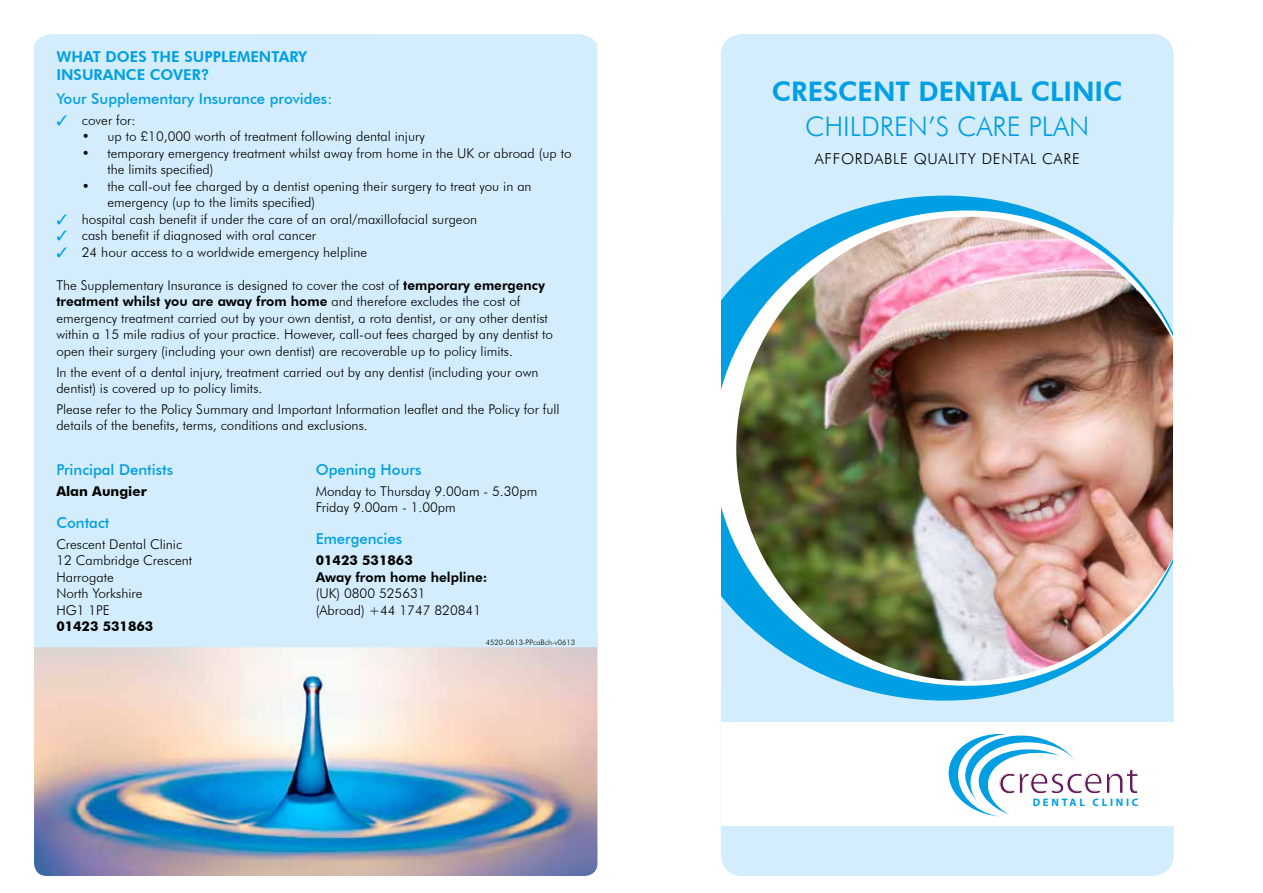
<style>
.page{position:relative;width:1263px;height:893px;background:#fff}
.page>*{position:absolute;margin:0;border:0;box-sizing:border-box;transform-origin:0 0}
.t1{font:40.35px "Myriad Pro";color:#611e57}
.t2{font:800 27px "Futura BT";color:#009fe3}
.t3{font:300 27px "Futura BT";color:#009fe3}
.t4{font:500 15px "Futura BT";color:#009fe3}
.t5{font:800 15px/18px "Futura BT";color:#009fe3}
.t6{font:300 15px "Futura BT";letter-spacing:.05em;color:#000}
.t7{font:300 13.5px/16.5px "Futura BT";color:#000}
.t8{font:700 13.5px "Futura BT";color:#000}
.t9{font:800 13.5px "Futura BT";color:#000}
.t10{font:700 10.8px "Myriad Pro";letter-spacing:.25em;color:#009fe3}
.t11{font:300 7.5px "Futura BT";color:#000}
.s1{font-weight:800}
</style>
<div class="page">
<div style="left:721px;top:34px;width:453px;height:842px;background:#d4edfc;border-radius:21px"></div>
<svg style="left:721px;top:196px;width:453px;height:505px"></svg>
<div style="left:721px;top:723px;width:453px;height:103px;background:#fff"></div>
<img style="left:736px;top:217px;width:437px;height:464px">
<svg style="left:948px;top:733px;width:128px;height:83px"></svg>
<img style="left:34px;top:647px;width:563px;height:229px">
<div style="left:34px;top:34px;width:563px;height:613px;background:#d4edfc"></div>
<svg style="left:57px;top:115px;width:10px;height:10px"></svg>
<svg style="left:57px;top:214px;width:10px;height:10px"></svg>
<svg style="left:57px;top:231px;width:10px;height:10px"></svg>
<svg style="left:57px;top:247px;width:10px;height:10px"></svg>
<p class="t5" style="left:56px;top:48px;width:251px">What does the Supplementary insurance cover?</p>
<p class="t4" style="left:56px;top:90px;width:277px">Your Supplementary Insurance provides:</p>
<p class="t7" style="left:82px;top:112px;width:55px">cover for:</p>
<p class="t7" style="left:82px;top:128px;width:344px">• up to £10,000 worth of treatment following dental injury</p>
<p class="t7" style="left:107px;top:145px;width:466px;text-indent:-26px">• temporary emergency treatment whilst away from home in the U K or abroad (up to the limits specified)</p>
<p class="t7" style="left:82px;top:178px;width:451px">• the call-out fee charged by a dentist opening their surgery to treat you in an</p>
<p class="t7" style="left:107px;top:194px;width:209px">emergency (up to the limits specified)</p>
<p class="t7" style="left:82px;top:211px;width:397px">hospital cash benefit if under the care of an oral/maxillofacial surgeon</p>
<p class="t7" style="left:82px;top:227px;width:236px">cash benefit if diagnosed with oral cancer</p>
<p class="t7" style="left:82px;top:244px;width:287px">24 hour access to a worldwide emergency helpline</p>
<p class="t7" style="left:56px;top:277px;width:498px">The Supplementary Insurance is designed to cover the cost of <span class="s1">temporary emergency treatment whilst you are away from home</span> and therefore excludes the cost of emergency treatment carried out by your own dentist, a rota dentist, or any other dentist within a 15 mile radius of your practice. However, call-out fees charged by any dentist to open their surgery (including your own dentist) are recoverable up to policy limits.</p>
<p class="t7" style="left:56px;top:363px;width:484px">In the event of a dental injury, treatment carried out by any dentist (including your own dentist) is covered up to policy limits.</p>
<p class="t7" style="left:56px;top:401px;width:505px">Please refer to the Policy Summary and Important Information leaflet and the Policy for full details of the benefits, terms, conditions and exclusions.</p>
<p class="t4" style="left:56px;top:460px;width:118px">Principal Dentists</p>
<p class="t8" style="left:56px;top:483px;width:92px">Alan Aungier</p>
<p class="t4" style="left:56px;top:513px;width:55px">Contact</p>
<p class="t7" style="left:56px;top:535px;width:137px">Crescent Dental Clinic<br>12 Cambridge Crescent<br>H arrogate<br>North Yorkshire<br>HG1 1PE</p>
<p class="t8" style="left:56px;top:618px;width:99px">01423 531863</p>
<p class="t4" style="left:316px;top:460px;width:107px">Opening Hours</p>
<p class="t7" style="left:316px;top:482px;width:223px">Monday to Thursday 9.00am - 5.30pm<br>Friday 9.00am - 1.00pm</p>
<p class="t4" style="left:316px;top:530px;width:88px">Emergencies</p>
<p class="t8" style="left:316px;top:552px;width:99px">01423 531863</p>
<p class="t9" style="left:316px;top:569px;width:173px">Away from home helpline:</p>
<p class="t7" style="left:316px;top:585px;width:167px">(U K) 0800 525631<br>(Abroad) +44 1747 820841</p>
<p class="t11" style="left:486px;top:638px;width:91px">4520-0613-PPcaBch-v0613</p>
<h2 class="t2" style="left:772px;top:75px;width:352px">Crescent dental Clinic</h2>
<h2 class="t3" style="left:805px;top:110px;width:286px">Chi ld re n’s Care Plan</h2>
<p class="t6" style="left:815px;top:150px;width:149px">Affo rdable qualityde</p>
<p class="t6" style="left:1001px;top:150px;width:77px">ntal care</p>
<h1 class="t1" style="left:998px;top:755px;width:142px">crescent</h1>
<p class="t10" style="left:1033px;top:796px;width:107px">DENTAL CLINIC</p>
</div>
